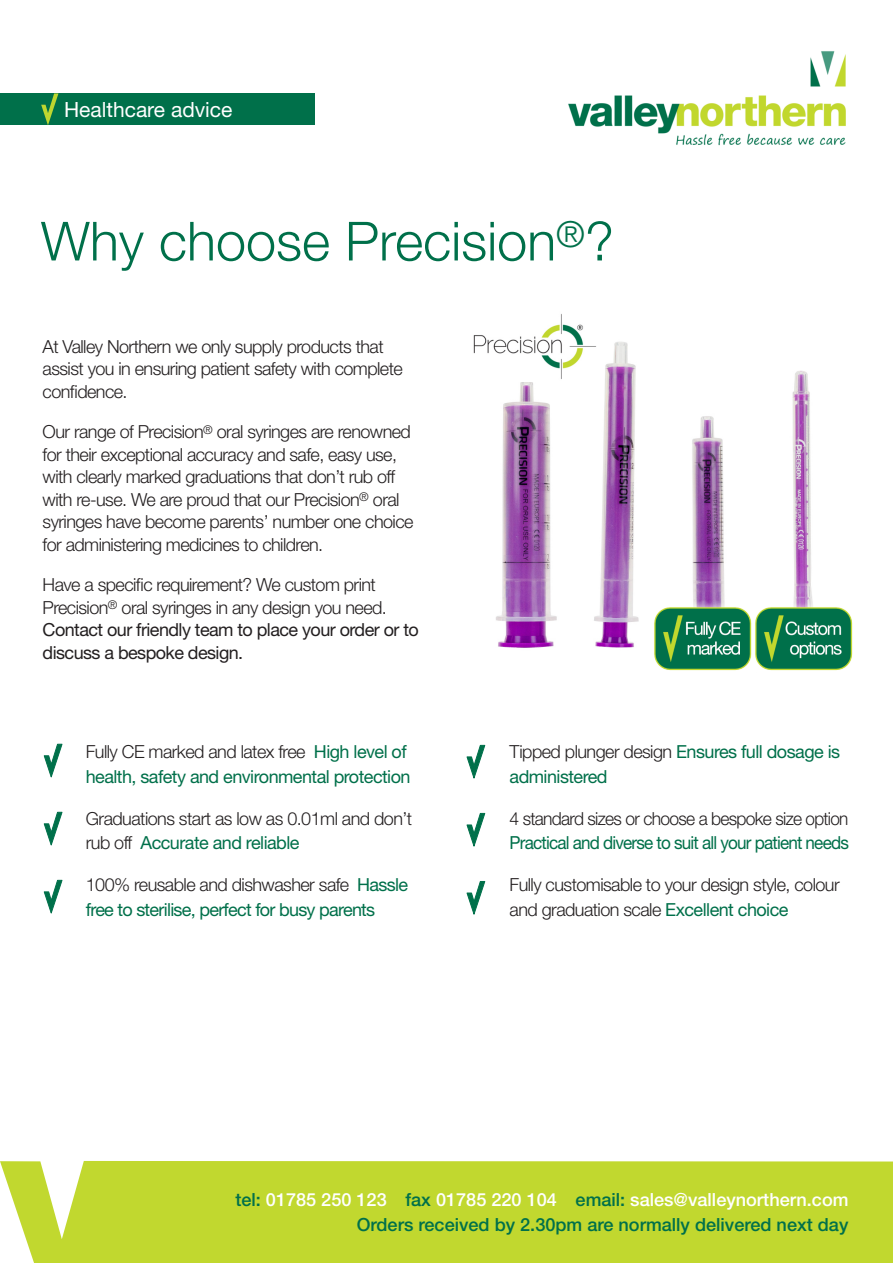
<style>
.page{position:relative;width:893px;height:1263px;background:#fff}
.page>*{position:absolute;margin:0;border:0;box-sizing:border-box;transform-origin:0 0}
.t1{font:300 54px "Helvetica Neue LT Std";color:#00704a}
.t2{font:21px "Helvetica Neue LT Std";color:#fff}
.t3{font:500 18.15px/25px "Helvetica Neue LT Std";color:#00704a;text-align:right}
.t4{font:300 18px/22.5px "Helvetica Neue LT Std";letter-spacing:-.03em;color:#231f20}
.t5{font:18px/24.3px "Helvetica Neue LT Std";letter-spacing:-.04em;color:#00704a}
.t6{font:18px "Helvetica Neue LT Std";letter-spacing:-.04em;color:#00704a;scale:.95 1}
.s1{font-weight:400}
.s2{font-weight:300;color:#231f20}
.s3{font-weight:400;color:#00704a}
.s4{color:#fff}
</style>
<div class="page">
<div style="left:0;top:93px;width:314px;height:32px;background:#00704a"></div>
<div style="left:0;top:1161px;width:892px;height:102px;background:#c1d82f"></div>
<svg style="left:41px;top:93px;width:17px;height:32px"></svg>
<img style="left:568px;top:51px;width:278px;height:95px">
<img style="left:496px;top:342px;width:316px;height:306px">
<img style="left:473px;top:314px;width:126px;height:68px">
<img style="left:646px;top:599px;width:207px;height:72px">
<svg style="left:44px;top:880px;width:19px;height:34px"></svg>
<svg style="left:44px;top:812px;width:19px;height:34px"></svg>
<svg style="left:44px;top:744px;width:19px;height:34px"></svg>
<svg style="left:466px;top:881px;width:19px;height:34px"></svg>
<svg style="left:466px;top:813px;width:19px;height:34px"></svg>
<svg style="left:466px;top:745px;width:19px;height:34px"></svg>
<hr style="left:892px;top:93px;width:1px;height:32px;background:#00704a">
<svg style="left:892px;top:1161px;width:1px;height:102px"></svg>
<p class="t2" style="left:64px;top:102px;width:170px">Healthcare advice</p>
<h1 class="t1" style="left:41px;top:222px;width:574px">Why choose Precision<sup>®</sup>?</h1>
<p class="t4" style="left:43px;top:338px;width:362px">At Valley Northern we only supply products that assist you in ensuring patient safety with complete confidence.</p>
<p class="t4" style="left:43px;top:423px;width:372px">Our range of Precision<sup>®</sup> oral syringes are renowned for their exceptional accuracy and safe, easy use, with clearly marked graduations that don’t rub off with re-use. We are proud that our Precision<sup>®</sup> oral syringes have become parents’ number one choice for administering medicines to children.</p>
<p class="t4" style="left:43px;top:576px;width:378px">Have a specific requirement? We custom print Precision<sup>®</sup> oral syringes in any design you need.<br><span class="s1">Contact our friendly team to place your order or to discuss a bespoke design.</span></p>
<p class="t5" style="left:86px;top:742px;width:326px"><span class="s2">Fully CE marked and latex free</span> High level of health, safety and environmental protection</p>
<p class="t4" style="left:86px;top:809px;width:328px;line-height:24.3px">Graduations start as low as 0.01ml and don’t rub off <span class="s3">Accurate and reliable</span></p>
<p class="t5" style="left:86px;top:875px;width:324px"><span class="s2">100% reusable and dishwasher safe</span> Hassle free to sterilise, perfect for busy parents</p>
<p class="t5" style="left:510px;top:742px;width:332px"><span class="s2">Tipped plunger design</span> Ensures full dosage is administered</p>
<p class="t4" style="left:510px;top:810px;width:340px">4 standard sizes or choose a bespoke size option</p>
<p class="t6" style="left:510px;top:836px;width:359px">Practical and diverse to suit all your patient needs</p>
<p class="t4" style="left:510px;top:875px;width:332px;line-height:24.3px">Fully customisable to your design style, colour and graduation scale <span class="s3">Excellent choice</span></p>
<p class="t3" style="left:235px;top:1190px;width:615px">tel: <span class="s4">01785 250 123</span> fax <span class="s4">01785 220 104</span> email: <span class="s4">sales@valleynorthern.com<br></span>Orders received by 2.30pm are normally delivered next day</p>
</div>
